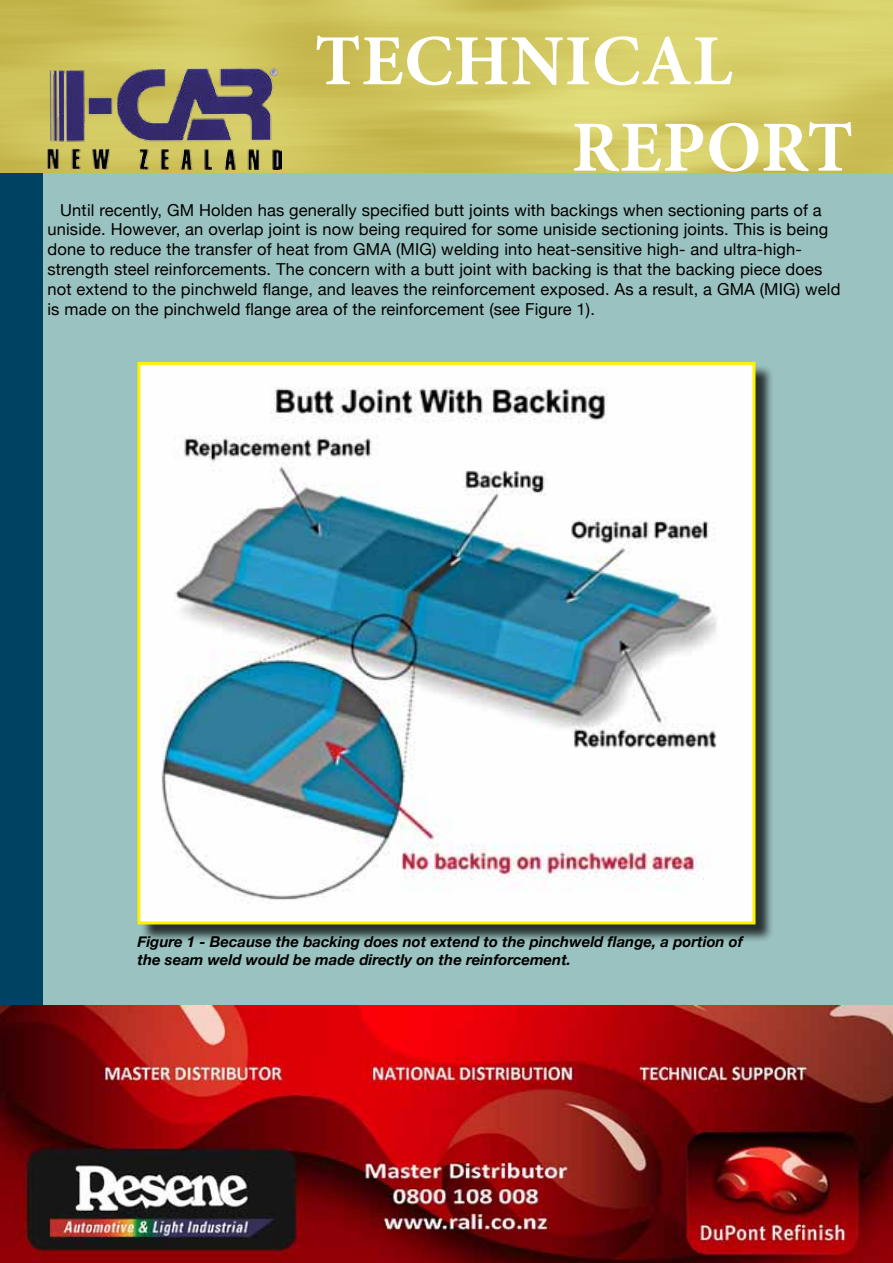
<style>
.page{position:relative;width:893px;height:1263px;background:#fff}
.page>*{position:absolute;margin:0;border:0;box-sizing:border-box;transform-origin:0 0}
.t1{font:700 72px/86.4px "Minion Pro";letter-spacing:.01em;color:#fff}
.t2{font:16.5px/19.8px "Helvetica Neue";letter-spacing:.01em;color:#000}
.t3{font:italic 700 15px/18px "Helvetica Neue";color:#000}
</style>
<div class="page">
<div style="left:1px;top:1px;width:892px;height:1262px;background:#9ac2c0"></div>
<div style="left:0;top:1px;width:43px;height:1262px;background:#004261"></div>
<img style="left:0;top:1006px;width:893px;height:257px">
<div style="left:140px;top:364px;width:634px;height:579px;background:#000;opacity:.75"></div>
<img style="left:141px;top:366px;width:610px;height:554px">
<div style="left:137px;top:362px;width:618px;height:562px;border:3px solid #fff200"></div>
<img style="left:0;top:0;width:893px;height:172px">
<img style="left:47px;top:69px;width:235px;height:100px">
<h1 class="t1" style="left:572px;top:17px;width:235px;text-indent:-257px">TECHNICAL<br>REPORT</h1>
<p class="t2" style="left:47px;top:201px;width:794px;text-indent:13px">Until recently, GM Holden has generally specified butt joints with backings when sectioning parts of a uniside. However, an overlap joint is now being required for some uniside sectioning joints. This is being done to reduce the transfer of heat from GMA (MIG) welding into heat-sensitive high- and ultra-high&shy;strength steel reinforcements. The concern with a butt joint with backing is that the backing piece does not extend to the pinchweld flange, and leaves the reinforcement exposed. As a result, a GMA (MIG) weld is made on the pinchweld flange area of the reinforcement (see Figure 1).</p>
<p class="t3" style="left:137px;top:933px;width:607px">Figure 1 - Because the backing does not extend to the pinchweld flange, a portion of the seam weld would be made directly on the reinforcement.</p>
</div>
